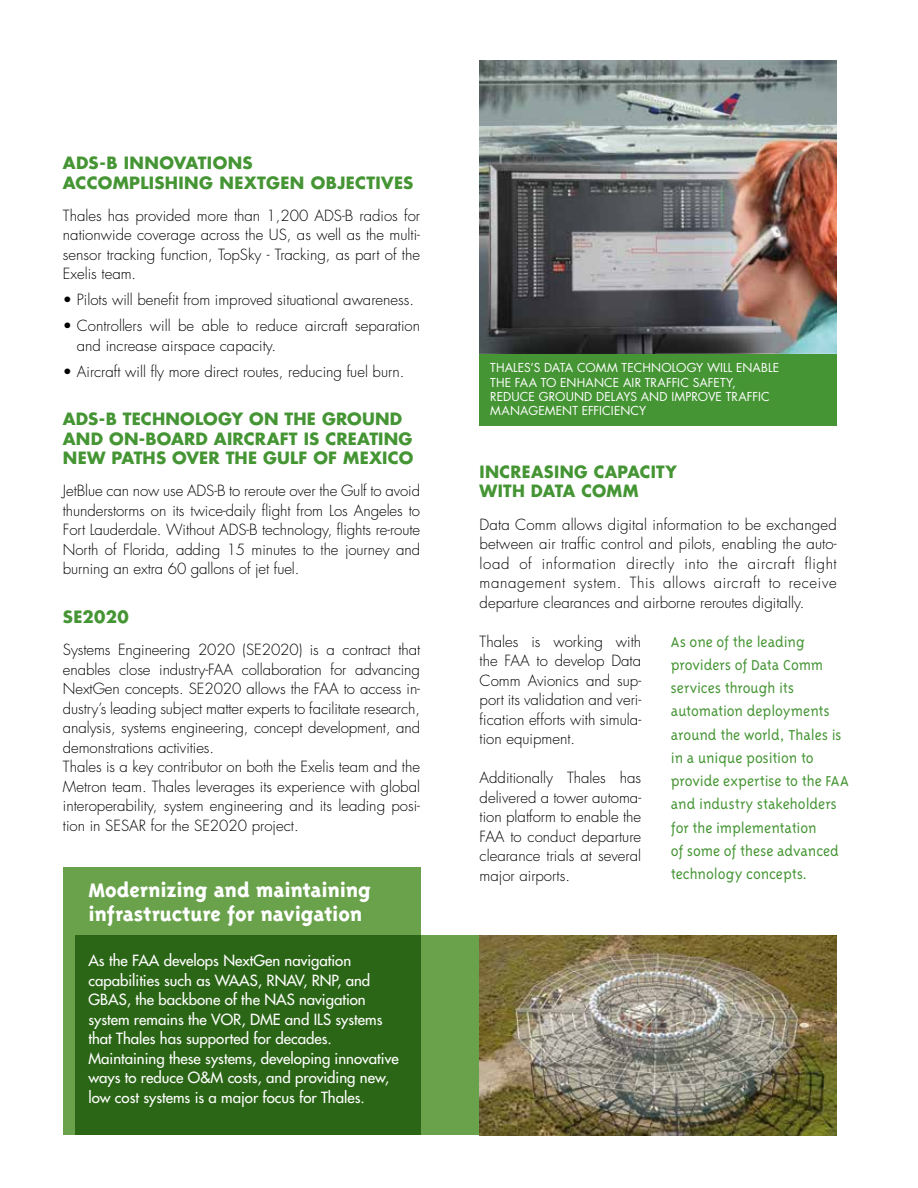
<style>
.page{position:relative;width:918px;height:1188px;background:#fff}
.page>*{position:absolute;margin:0;border:0;box-sizing:border-box;transform-origin:0 0}
.t1{font:800 22.5px/24px "Triplex";letter-spacing:-.01em;color:#fff}
.t2{font:300 16.5px/23.2px "Triplex";letter-spacing:-.005em;color:#459534}
.t3{font:700 16.5px/19.5px "Futura Std";letter-spacing:.015em;color:#459534}
.t4{font:300 15px/19.5px "Futura Std";color:#000;text-align:justify}
.t5{font:500 15px/19.5px "Futura Std";color:#fff}
.t6{font:12px/14.4px "Futura Std";letter-spacing:.01em;color:#fff}
</style>
<div class="page">
<div style="left:480px;top:350px;width:357px;height:76px;background:#459534"></div>
<img style="left:480px;top:60px;width:357px;height:294px">
<div style="left:76px;top:935px;width:427px;height:200px;background:#69a24b"></div>
<svg style="left:63px;top:867px;width:357px;height:268px;background:#3c7624"></svg>
<img style="left:480px;top:935px;width:357px;height:200px">
<p class="t3" style="left:63px;top:153px;width:352px">ADS-B INNOVATIONS<br>ACCOMPLISHING NEXTGEN OBJECTIVES</p>
<p class="t4" style="left:63px;top:206px;width:359px">Thales has provided more than 1,200 ADS-B radios for nationwide coverage across the US, as well as the multi&shy;sensor tracking function, TopSky - Tracking, as part of the Exelis team.</p>
<p class="t4" style="left:63px;top:291px;width:353px">• Pilots will benefit from improved situational awareness.</p>
<p class="t4" style="left:77px;top:316px;width:345px;text-indent:-14px">• Controllers will be able to reduce aircraft separation and increase airspace capacity.</p>
<p class="t4" style="left:63px;top:362px;width:343px">• Aircraft will fly more direct routes, reducing fuel burn.</p>
<p class="t3" style="left:63px;top:409px;width:352px">ADS-B TECHNOLOGY ON THE GROUND<br>AND ON-BOARD AIRCRAFT IS CREATING<br>NEW PATHS OVER THE GULF OF MEXICO</p>
<p class="t4" style="left:63px;top:482px;width:359px">JetBlue can now use ADS-B to reroute over the Gulf to avoid thunderstorms on its twice-daily flight from Los Angeles to Fort Lauderdale. Without ADS-B technology, flights re-route North of Florida, adding 15 minutes to the journey and burning an extra 60 gallons of jet fuel.</p>
<p class="t3" style="left:63px;top:607px;width:67px">SE2020</p>
<p class="t4" style="left:63px;top:640px;width:359px;text-align:left">Systems Engineering 2020 (SE2020) is a contract that enables close industry-FAA collaboration for advancing NextGen concepts. SE2020 allows the FAA to access in&shy;dustry’s leading subject matter experts to facilitate research, analysis, systems engineering, concept development, and demonstrations activities.<br>Thales is a key contributor on both the Exelis team and the Metron team. Thales leverages its experience with global interoperability, system engineering and its leading posi&shy;tion in SESAR for the SE2020 project.</p>
<h1 class="t1" style="left:88px;top:878px;width:284px">Modernizing and maintaining infrastructure for navigation</h1>
<p class="t5" style="left:88px;top:951px;width:312px">As the FAA develops NextGen navigation capabilities such as WAAS, RNAV, RNP, and GBAS, the backbone of the NAS navigation system remains the VOR, DME and ILS systems that Thales has supported for decades.<br>Maintaining these systems, developing innovative ways to reduce O&amp;M costs, and providing new, low cost systems is a major focus for Thales.</p>
<p class="t6" style="left:490px;top:361px;width:290px">THALES’S DATA COMM TECHNOLOGY WILL ENABLE THE FAA TO ENHANCE AIR TRAFFIC SAFETY, REDUCE GROUND DELAYS AND IMPROVE TRAFFIC MANAGEMENT EFFICIENCY</p>
<p class="t3" style="left:480px;top:462px;width:199px">INCREASING CAPACITY<br>WITH DATA COMM</p>
<p class="t4" style="left:480px;top:515px;width:359px">Data Comm allows digital information to be exchanged between air traffic control and pilots, enabling the auto&shy;load of information directly into the aircraft flight management system. This allows aircraft to receive departure clearances and airborne reroutes digitally.</p>
<p class="t4" style="left:480px;top:632px;width:163px">Thales is working with the FAA to develop Data Comm Avionics and sup&shy;port its validation and veri&shy;fication efforts with simula&shy;tion equipment.</p>
<p class="t4" style="left:480px;top:768px;width:163px">Additionally Thales has delivered a tower automa&shy;tion platform to enable the FAA to conduct departure clearance trials at several major airports.</p>
<p class="t2" style="left:671px;top:630px;width:179px">As one of the leading providers of Data Comm services through its automation deployments around the world, Thales is in a unique position to provide expertise to the FAA and industry stakeholders for the implementation<br>of some of these advanced technology concepts.</p>
</div>
